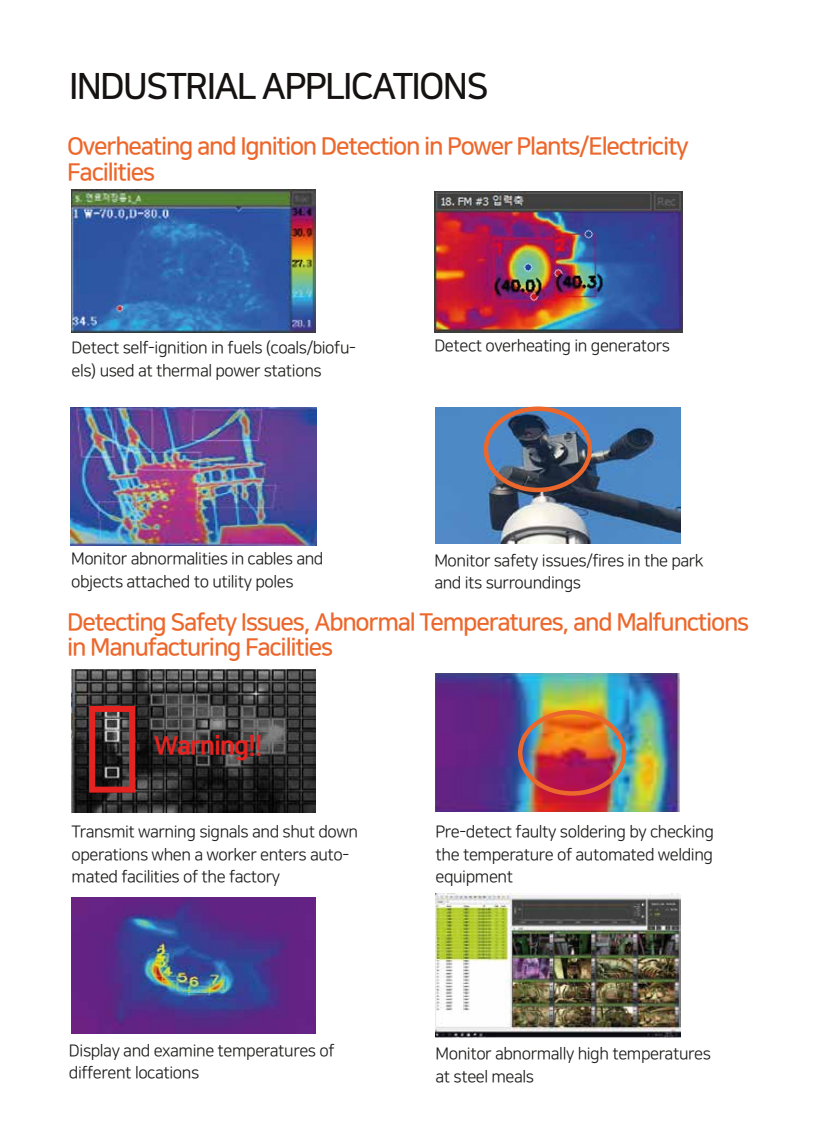
<style>
.page{position:relative;width:813px;height:1132px;background:#fff}
.page>*{position:absolute;margin:0;border:0;box-sizing:border-box;transform-origin:0 0}
.t1{font:36px "Nanum Square B";letter-spacing:-.05em;color:#151211}
.t2{font:25.65px "Nanum Square EB";letter-spacing:-.05em;color:#e52320}
.t3{font:24px/25.5px "Nanum Square B";letter-spacing:-.05em;color:#ec672b}
.t4{font:16.5px/22.5px "Nanum Square R";letter-spacing:-.025em;color:#1c1c1b}
</style>
<div class="page">
<img style="left:71px;top:190px;width:245px;height:142px">
<img style="left:434px;top:191px;width:247px;height:141px">
<img style="left:71px;top:407px;width:245px;height:138px">
<img style="left:71px;top:669px;width:60px;height:143px">
<img style="left:131px;top:669px;width:549px;height:144px">
<img style="left:71px;top:897px;width:244px;height:136px">
<img style="left:435px;top:407px;width:245px;height:136px">
<img style="left:435px;top:893px;width:245px;height:144px">
<div style="left:89px;top:705px;width:46px;height:87px;border:6px solid #e52320"></div>
<div style="left:483px;top:406px;width:108px;height:86px;border:4px solid #ec672b;border-radius:50%"></div>
<div style="left:517px;top:709px;width:109px;height:86px;border:4px solid #ec672b;border-radius:50%"></div>
<h1 class="t1" style="left:69px;top:68px;width:421px">INDUSTRIAL APPLICATIONS</h1>
<h3 class="t3" style="left:67px;top:134px;width:623px">Overheating and Ignition Detection in Power Plants/Electricity<br>Facilities</h3>
<p class="t4" style="left:72px;top:337px;width:286px">Detect self-ignition in fuels (coals/biofu&shy;els) used at thermal power stations</p>
<p class="t4" style="left:434px;top:334px;width:237px">Detect overheating in generators</p>
<p class="t4" style="left:71px;top:548px;width:254px">Monitor abnormalities in cables and objects attached to utility poles</p>
<h3 class="t3" style="left:67px;top:609px;width:683px">Detecting Safety Issues, Abnormal Temperatures, and Malfunctions in Manufacturing Facilities</h3>
<p class="t4" style="left:434px;top:549px;width:271px">Monitor safety issues/fires in the park and its surroundings</p>
<h2 class="t2" style="left:154px;top:731px;width:110px">Warning!!</h2>
<p class="t4" style="left:72px;top:820px;width:288px">Transmit warning signals and shut down operations when a worker enters auto&shy;mated facilities of the factory</p>
<p class="t4" style="left:435px;top:820px;width:280px;text-align:justify">Pre-detect faulty soldering by checking the temperature of automated welding equipment</p>
<p class="t4" style="left:69px;top:1039px;width:267px">Display and examine temperatures of different locations</p>
<p class="t4" style="left:435px;top:1042px;width:277px">Monitor abnormally high temperatures at steel meals</p>
</div>
